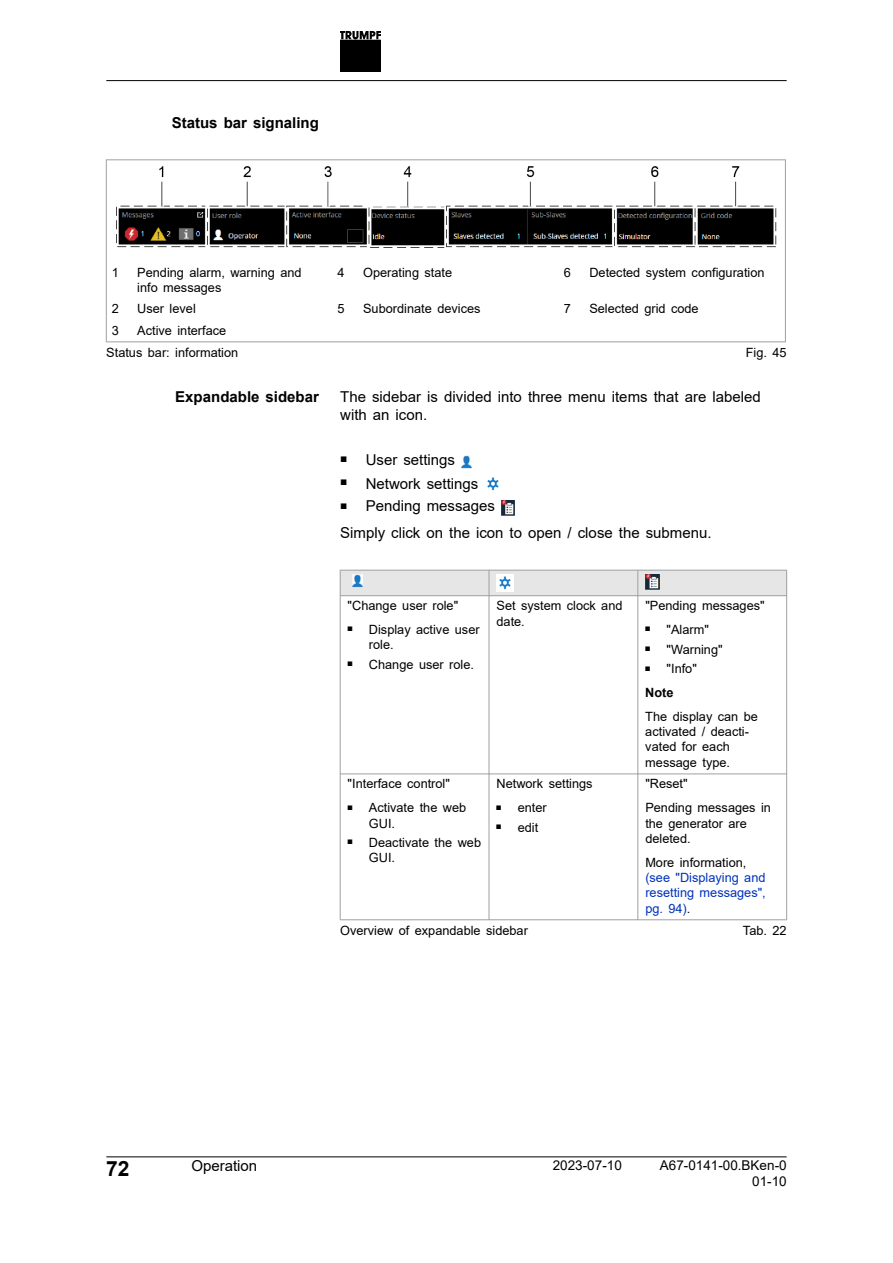
<style>
.page{position:relative;width:893px;height:1263px;background:#fff}
.page>*{position:absolute;margin:0;border:0;box-sizing:border-box;transform-origin:0 0}
.t1{font:700 21px "Arial";color:#000}
.t2{font:15px/18px "Arial";color:#000}
.t3{font:700 15px "Arial";color:#000}
.t4{font:13.5px/16.2px "Arial";color:#000;text-align:right}
.t5{font:12.75px/15.3px "Arial";color:#000}
.t6{font:12.75px/15.3px "Arial";color:#03b;text-align:justify}
.s1{font-weight:700}
.s2{color:#000}
</style>
<div class="page">
<img style="left:116px;top:166px;width:661px;height:82px">
<hr style="left:106px;top:159px;width:680px;height:1px;background:#a0a0a0">
<hr style="left:785px;top:159px;width:1px;height:98px;background:#a0a0a0">
<hr style="left:106px;top:159px;width:1px;height:98px;background:#a0a0a0">
<hr style="left:106px;top:257px;width:1px;height:42px;background:#a0a0a0">
<hr style="left:785px;top:257px;width:1px;height:42px;background:#a0a0a0">
<hr style="left:106px;top:341px;width:227px;height:1px;background:#a0a0a0">
<svg style="left:106px;top:299px;width:1px;height:43px"></svg>
<hr style="left:332px;top:341px;width:227px;height:1px;background:#a0a0a0">
<svg style="left:785px;top:299px;width:1px;height:42px"></svg>
<hr style="left:559px;top:341px;width:227px;height:1px;background:#a0a0a0">
<svg style="left:461px;top:455px;width:11px;height:13px"></svg>
<img style="left:487px;top:477px;width:12px;height:14px">
<img style="left:501px;top:500px;width:14px;height:15px">
<div style="left:340px;top:570px;width:149px;height:25px;background:#e6e6e6"></div>
<div style="left:489px;top:570px;width:149px;height:25px;background:#e6e6e6"></div>
<div style="left:638px;top:570px;width:148px;height:25px;background:#e6e6e6"></div>
<svg style="left:352px;top:575px;width:11px;height:13px"></svg>
<img style="left:496px;top:575px;width:18px;height:16px">
<img style="left:645px;top:575px;width:14px;height:15px">
<hr style="left:340px;top:570px;width:149px;height:1px;background:#a0a0a0">
<svg style="left:489px;top:571px;width:1px;height:24px"></svg>
<hr style="left:340px;top:595px;width:149px;height:1px;background:#a0a0a0">
<svg style="left:340px;top:570px;width:1px;height:25px"></svg>
<hr style="left:489px;top:570px;width:149px;height:1px;background:#a0a0a0">
<svg style="left:638px;top:571px;width:1px;height:24px"></svg>
<hr style="left:489px;top:595px;width:149px;height:1px;background:#a0a0a0">
<hr style="left:638px;top:570px;width:149px;height:1px;background:#a0a0a0">
<svg style="left:786px;top:570px;width:1px;height:25px"></svg>
<hr style="left:637px;top:595px;width:150px;height:1px;background:#a0a0a0">
<hr style="left:489px;top:595px;width:1px;height:179px;background:#a0a0a0">
<hr style="left:340px;top:774px;width:149px;height:1px;background:#a0a0a0">
<hr style="left:340px;top:596px;width:1px;height:178px;background:#a0a0a0">
<hr style="left:638px;top:595px;width:1px;height:179px;background:#a0a0a0">
<hr style="left:489px;top:774px;width:149px;height:1px;background:#a0a0a0">
<hr style="left:786px;top:596px;width:1px;height:178px;background:#a0a0a0">
<hr style="left:637px;top:774px;width:150px;height:1px;background:#a0a0a0">
<hr style="left:489px;top:773px;width:1px;height:147px;background:#a0a0a0">
<hr style="left:340px;top:919px;width:149px;height:1px;background:#a0a0a0">
<hr style="left:340px;top:774px;width:1px;height:146px;background:#a0a0a0">
<hr style="left:638px;top:773px;width:1px;height:147px;background:#a0a0a0">
<hr style="left:489px;top:919px;width:149px;height:1px;background:#a0a0a0">
<hr style="left:786px;top:774px;width:1px;height:146px;background:#a0a0a0">
<hr style="left:638px;top:919px;width:149px;height:1px;background:#a0a0a0">
<img style="left:340px;top:31px;width:41px;height:41px">
<hr style="left:106px;top:80px;width:681px;height:1px;background:#000">
<hr style="left:106px;top:1156px;width:681px;height:1px;background:#000">
<p class="t3" style="left:172px;top:115px;width:149px">Status bar signaling</p>
<p class="t5" style="left:112px;top:265px;width:9px">1</p>
<p class="t5" style="left:137px;top:265px;width:166px">Pending alarm, warning and info messages</p>
<p class="t5" style="left:338px;top:265px;width:9px">4</p>
<p class="t5" style="left:363px;top:265px;width:91px">Operating state</p>
<p class="t5" style="left:564px;top:265px;width:9px">6</p>
<p class="t5" style="left:589px;top:265px;width:177px">Detected system configuration</p>
<p class="t5" style="left:112px;top:301px;width:9px">2</p>
<p class="t5" style="left:137px;top:301px;width:60px">User level</p>
<p class="t5" style="left:338px;top:301px;width:9px">5</p>
<p class="t5" style="left:363px;top:301px;width:119px">Subordinate devices</p>
<p class="t5" style="left:564px;top:301px;width:9px">7</p>
<p class="t5" style="left:589px;top:301px;width:111px">Selected grid code</p>
<p class="t5" style="left:112px;top:322px;width:9px">3</p>
<p class="t5" style="left:106px;top:319px;width:134px;line-height:23px;text-indent:31px">Active interface<br>Status bar: information</p>
<p class="t5" style="left:746px;top:345px;width:42px">Fig. 45</p>
<p class="t2" style="left:340px;top:387px;width:422px">The sidebar is divided into three menu items that are labeled with an icon.</p>
<p class="t2" style="left:340px;top:450px;width:116px"><sup>■</sup> User settings</p>
<p class="t2" style="left:340px;top:474px;width:140px"><sup>■</sup> Network settings</p>
<p class="t2" style="left:340px;top:493px;width:373px;line-height:27.2px"><sup>■</sup> Pending messages<br>Simply click on the icon to open / close the submenu.</p>
<p class="t3" style="left:175px;top:388px;width:145px">Expandable sidebar</p>
<p class="t5" style="left:348px;top:598px;width:112px">"Change user role"</p>
<p class="t5" style="left:369px;top:622px;width:112px;text-indent:-22px"><sup>■</sup> Display active user role.</p>
<p class="t5" style="left:347px;top:657px;width:128px"><sup>■</sup> Change user role.</p>
<p class="t5" style="left:348px;top:776px;width:104px">"Interface control"</p>
<p class="t5" style="left:369px;top:800px;width:99px;text-indent:-22px"><sup>■</sup> Activate the web<br>GUI.</p>
<p class="t5" style="left:369px;top:835px;width:114px;text-indent:-22px"><sup>■</sup> Deactivate the web<br>GUI.</p>
<p class="t5" style="left:496px;top:598px;width:128px">Set system clock and date.</p>
<p class="t5" style="left:645px;top:598px;width:121px">"Pending messages"</p>
<p class="t5" style="left:645px;top:622px;width:66px"><sup>■</sup> "Alarm"</p>
<p class="t5" style="left:645px;top:641px;width:79px"><sup>■</sup> "Warning"</p>
<p class="t5" style="left:645px;top:657px;width:54px;line-height:23.9px"><sup>■</sup> "Info"<br><span class="s1">Note</span></p>
<p class="t5" style="left:645px;top:709px;width:114px">The display can be activated / deacti&shy;vated for each message type.</p>
<p class="t5" style="left:496px;top:776px;width:98px">Network settings</p>
<p class="t5" style="left:496px;top:800px;width:52px"><sup>■</sup> enter</p>
<p class="t5" style="left:496px;top:820px;width:44px"><sup>■</sup> edit</p>
<p class="t5" style="left:645px;top:772px;width:127px;line-height:23.9px">"Reset"<br>Pending messages in</p>
<p class="t5" style="left:645px;top:815px;width:103px">the generator are deleted.</p>
<p class="t5" style="left:645px;top:855px;width:103px">More information,</p>
<p class="t6" style="left:645px;top:870px;width:122px">(see "Displaying and resetting messages", pg. 94)<span class="s2">.</span></p>
<p class="t5" style="left:340px;top:923px;width:189px">Overview of expandable sidebar</p>
<p class="t5" style="left:743px;top:923px;width:45px">Tab. 22</p>
<h1 class="t1" style="left:106px;top:1157px;width:25px">72</h1>
<p class="t2" style="left:191px;top:1157px;width:67px">Operation</p>
<p class="t4" style="left:553px;top:1157px;width:71px">2023-07-10</p>
<p class="t4" style="left:660px;top:1157px;width:128px">A67-0141-00.BKen-0<br>01-10</p>
</div>
